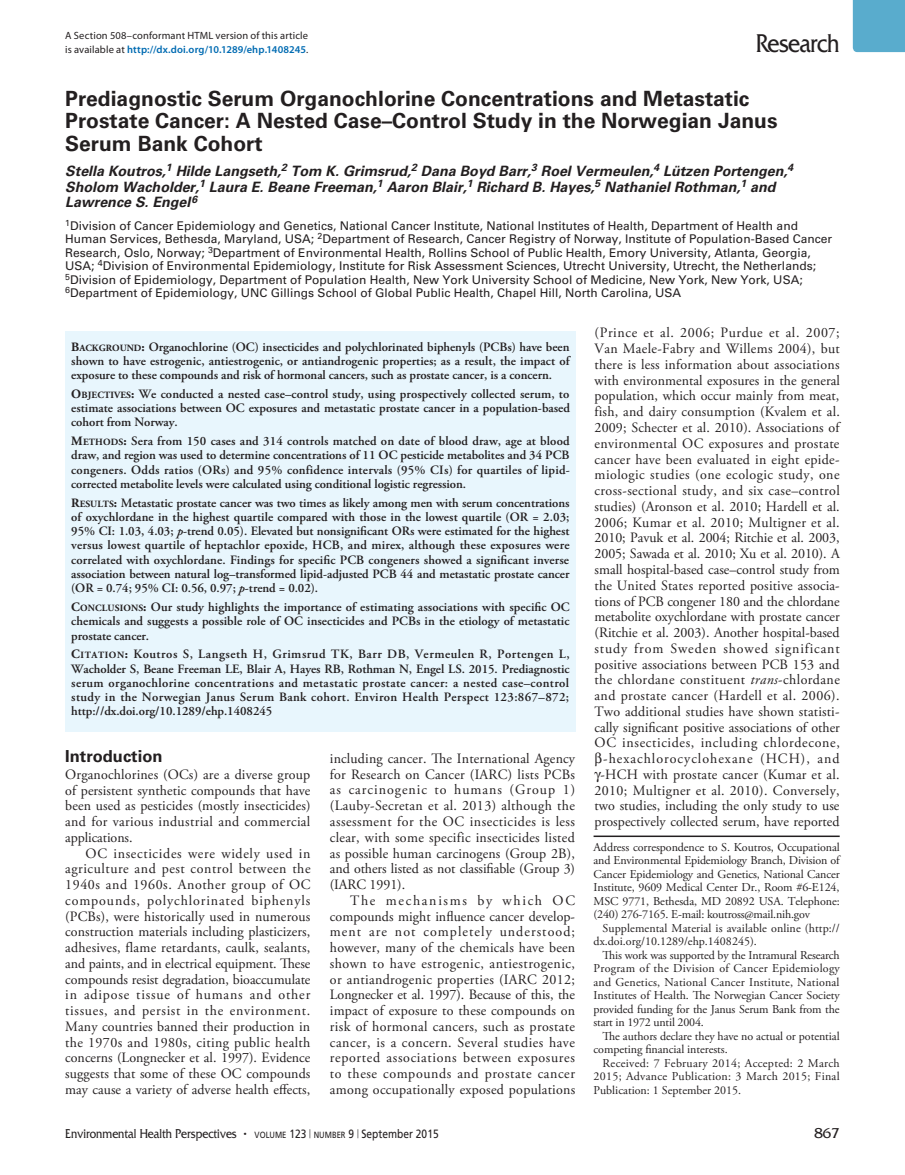
<style>
.page{position:relative;width:905px;height:1175px;background:#fff}
.page>*{position:absolute;margin:0;border:0;box-sizing:border-box;transform-origin:0 0}
.t1{font:27px "Friz Quadrata Std";letter-spacing:-.02em;color:#231f20;scale:.85 1}
.t2{font:700 21px/22.5px "Univers LT Std";color:#231f20}
.t3{font:700 16.5px "Univers LT Std";color:#231f20}
.t4{font:15px "Friz Quadrata Std";color:#231f20}
.t5{font:14.25px/15.8px "Adobe Garamond Pro";letter-spacing:.01em;color:#231f20;text-align:justify}
.t6{font:italic 700 14.25px/15.8px "Univers LT Std";color:#231f20}
.t7{font:13.5px "Friz Quadrata Std";color:#231f20;scale:.85 1}
.t8{font:600 12.75px/14.2px "Adobe Garamond Pro";letter-spacing:-.005em;color:#231f20;text-align:justify}
.t9{font:12px/13.5px "Adobe Garamond Pro";letter-spacing:-.005em;color:#231f20;text-align:justify}
.t10{font:12px/13.5px "Univers LT Std";color:#231f20}
.t11{font:10.5px/13.5px "Myriad Pro";letter-spacing:.015em;color:#231f20}
.s1{font-weight:600;color:#006bb2}
.s2{font-weight:700}
.s3{font-weight:700;font-size:9.6px}
.s4{font-style:italic}
.s5{font-size:12px}
.s6{font-family:"Frutiger LT Std";font-size:9px}
.s7{font-family:"Frutiger LT Std";font-size:12px}
.s8{font-family:"Frutiger LT Std";font-weight:300;font-size:9px}
</style>
<div class="page">
<div style="left:852px;top:0;width:52px;height:52px;background:#59accd"></div>
<hr style="left:593px;top:835px;width:246px;height:2px;background:#231f20">
<div style="left:65px;top:331px;width:510px;height:400px;background:#e8f6fd"></div>
<p class="t11" style="left:65px;top:29px;width:244px">A Section 508–conformant HTML version of this article is available at <span class="s1">http://dx.doi.org/10.1289/ehp.1408245</span>.</p>
<h1 class="t1" style="left:755px;top:28px;width:100px">Research</h1>
<h2 class="t2" style="left:65px;top:87px;width:713px">Prediagnostic Serum Organochlorine Concentrations and Metastatic<br>Prostate Cancer: A Nested Case–Control Study in the Norwegian Janus<br>Serum Bank Cohort</h2>
<p class="t6" style="left:65px;top:163px;width:729px">Stella Koutros,<sup>1</sup> Hilde Langseth,<sup>2</sup> Tom K. Grimsrud,<sup>2</sup> Dana Boyd Barr,<sup>3</sup> Roel Vermeulen,<sup>4</sup> Lützen Portengen,<sup>4<br></sup>Sholom Wacholder,<sup>1</sup> Laura E. Beane Freeman,<sup>1</sup> Aaron Blair,<sup>1</sup> Richard B. Hayes,<sup>5</sup> Nathaniel Rothman,<sup>1</sup> and<br>Lawrence S. Engel<sup>6</sup></p>
<p class="t10" style="left:65px;top:219px;width:768px"><sup>1</sup>Division of Cancer Epidemiology and Genetics, National Cancer Institute, National Institutes of Health, Department of Health and Human Services, Bethesda, Maryland, USA; <sup>2</sup>Department of Research, Cancer Registry of Norway, Institute of Population-Based Cancer Research, Oslo, Norway; <sup>3</sup>Department of Environmental Health, Rollins School of Public Health, Emory University, Atlanta, Georgia, USA; <sup>4</sup>Division of Environmental Epidemiology, Institute for Risk Assessment Sciences, Utrecht University, Utrecht, the Netherlands; <sup>5</sup>Division of Epidemiology, Department of Population Health, New York University School of Medicine, New York, New York, USA; <sup>6</sup>Department of Epidemiology, UNC Gillings School of Global Public Health, Chapel Hill, North Carolina, USA</p>
<p class="t8" style="left:71px;top:339px;width:499px"><span class="s2">B</span><span class="s3">ACKGROUND</span><span class="s2">:</span> Organochlorine (OC) insecticides and polychlorinated biphenyls (PCBs) have been shown to have estrogenic, antiestrogenic, or antiandrogenic properties; as a result, the impact of exposure to these compounds and risk of hormonal cancers, such as prostate cancer, is a concern.</p>
<p class="t8" style="left:71px;top:387px;width:500px"><span class="s2">O</span><span class="s3">BJECTIVES</span><span class="s2">:</span> We conducted a nested case–control study, using prospectively collected serum, to estimate associations between OC exposures and metastatic prostate cancer in a population-based cohort from Norway.</p>
<p class="t8" style="left:71px;top:434px;width:500px"><span class="s2">M</span><span class="s3">ETHODS</span><span class="s2">:</span> Sera from 150 cases and 314 controls matched on date of blood draw, age at blood draw, and region was used to determine concentrations of 11 OC pesticide metabolites and 34 PCB congeners. Odds ratios (ORs) and 95% confidence intervals (95% CIs) for quartiles of lipid&shy;corrected metabolite levels were calculated using conditional logistic regression.</p>
<p class="t8" style="left:71px;top:495px;width:500px"><span class="s2">R</span><span class="s3">ESULTS</span><span class="s2">:</span> Metastatic prostate cancer was two times as likely among men with serum concentrations of oxychlordane in the highest quartile compared with those in the lowest quartile (OR = 2.03; 95% CI: 1.03, 4.03; <span class="s4">p</span>-trend 0.05). Elevated but nonsignificant ORs were estimated for the highest versus lowest quartile of heptachlor epoxide, HCB, and mirex, although these exposures were correlated with oxychlordane. Findings for specific PCB congeners showed a significant inverse association between natural log–transformed lipid-adjusted PCB 44 and metastatic prostate cancer (OR = 0.74; 95% CI: 0.56, 0.97; <span class="s4">p</span>-trend = 0.02).</p>
<p class="t8" style="left:71px;top:600px;width:500px"><span class="s2">C</span><span class="s3">ONCLUSIONS</span><span class="s2">:</span> Our study highlights the importance of estimating associations with specific OC chemicals and suggests a possible role of OC insecticides and PCBs in the etiology of metastatic prostate cancer.</p>
<p class="t8" style="left:71px;top:647px;width:500px"><span class="s2">C</span><span class="s3">ITATION</span><span class="s2">:</span> Koutros S, Langseth H, Grimsrud TK, Barr DB, Vermeulen R, Portengen L, Wacholder S, Beane Freeman LE, Blair A, Hayes RB, Rothman N, Engel LS. 2015. Prediagnostic serum organochlorine concentrations and metastatic prostate cancer: a nested case–control study in the Norwegian Janus Serum Bank cohort. Environ Health Perspect 123:867–872; http://dx.doi.org/10.1289/ehp.1408245</p>
<p class="t3" style="left:65px;top:746px;width:99px">Introduction</p>
<p class="t5" style="left:65px;top:767px;width:247px">Organochlorines (OCs) are a diverse group of persistent synthetic compounds that have been used as pesticides (mostly insecticides) and for various industrial and commercial applications.</p>
<p class="t5" style="left:65px;top:845px;width:247px;text-indent:20px">OC insecticides were widely used in agriculture and pest control between the 1940s and 1960s. Another group of OC compounds, polychlorinated biphenyls (PCBs), were historically used in numerous construction materials including plasticizers, adhesives, flame retardants, caulk, sealants, and paints, and in electrical equipment. These compounds resist degradation, bioaccumulate in adipose tissue of humans and other tissues, and persist in the environment.<br>Many countries banned their production in the 1970s and 1980s, citing public health concerns (Longnecker et al. 1997). Evidence suggests that some of these OC compounds may cause a variety of adverse health effects,</p>
<p class="t5" style="left:330px;top:751px;width:247px">including cancer. The International Agency for Research on Cancer (IARC) lists PCBs as carcinogenic to humans (Group 1) (Lauby-Secretan et al. 2013) although the assessment for the OC insecticides is less clear, with some specific insecticides listed as possible human carcinogens (Group 2B), and others listed as not classifiable (Group 3) (IARC 1991).</p>
<p class="t5" style="left:330px;top:892px;width:247px;text-indent:20px">The mechanisms by which OC compounds might influence cancer develop&shy;ment are not completely understood; however, many of the chemicals have been shown to have estrogenic, antiestrogenic, or antiandrogenic properties (IARC 2012; Longnecker et al. 1997). Because of this, the impact of exposure to these compounds on risk of hormonal cancers, such as prostate cancer, is a concern. Several studies have reported associations between exposures to these compounds and prostate cancer among occupationally exposed populations</p>
<p class="t5" style="left:594px;top:325px;width:247px;text-align:center">(Prince et al. 2006; Purdue et al. 2007; Van Maele-Fabry and Willems 2004), but there is less information about associations with environmental exposures in the general population, which occur mainly from meat, fish, and dairy consumption (Kvalem et al.<br>2009; Schecter et al. 2010). Associations of environmental OC exposures and prostate cancer have been evaluated in eight epide&shy;miologic studies (one ecologic study, one cross-sectional study, and six case–control studies) (Aronson et al. 2010; Hardell et al.<br>2006; Kumar et al. 2010; Multigner et al.<br>2010; Pavuk et al. 2004; Ritchie et al. 2003, 2005; Sawada et al. 2010; Xu et al. 2010). A small hospital-based case–control study from the United States reported positive associa&shy;tions of PCB congener 180 and the chlordane metabolite oxychlordane with prostate cancer (Ritchie et al. 2003). Another hospital-based study from Sweden showed significant positive associations between PCB 153 and the chlordane constituent <span class="s4">trans</span>-chlordane and prostate cancer (Hardell et al. 2006).<br>Two additional studies have shown statisti&shy;cally significant positive associations of other OC insecticides, including chlordecone, ‑hexachlorocyclohexane (HCH), and -HCH with prostate cancer (Kumar et al.<br>2010; Multigner et al. 2010). Conversely, two studies, including the only study to use prospectively collected serum, have reported</p>
<p class="t9" style="left:593px;top:840px;width:248px">Address correspondence to S. Koutros, Occupational and Environmental Epidemiology Branch, Division of Cancer Epidemiology and Genetics, National Cancer Institute, 9609 Medical Center Dr., Room #6-E124, MSC 9771, Bethesda, MD 20892 USA. Telephone: (240) 276-7165. E-mail: koutross@mail.nih.gov</p>
<p class="t9" style="left:593px;top:921px;width:248px;text-indent:9px">Supplemental Material is available online (http:// dx.doi.org/10.1289/ehp.1408245).</p>
<p class="t9" style="left:593px;top:948px;width:248px;text-indent:9px">This work was supported by the Intramural Research Program of the Division of Cancer Epidemiology and Genetics, National Cancer Institute, National Institutes of Health. The Norwegian Cancer Society provided funding for the Janus Serum Bank from the start in 1972 until 2004.</p>
<p class="t9" style="left:593px;top:1029px;width:247px;text-indent:9px">The authors declare they have no actual or potential competing financial interests.</p>
<p class="t9" style="left:593px;top:1056px;width:248px;text-indent:9px">Received: 7 February 2014; Accepted: 2 March 2015; Advance Publication: 3 March 2015; Final Publication: 1 September 2015.</p>
<p class="t7" style="left:65px;top:1125px;width:441px">Environmental Health Perspectives <span class="s5">•</span> <span class="s6">VOLUME</span> <span class="s7">123</span> <span class="s8">|</span> <span class="s6">NUMBER</span> <span class="s7">9</span> <span class="s8">|</span> <span class="s7">September 2015</span></p>
<p class="t4" style="left:814px;top:1124px;width:27px">867</p>
</div>
